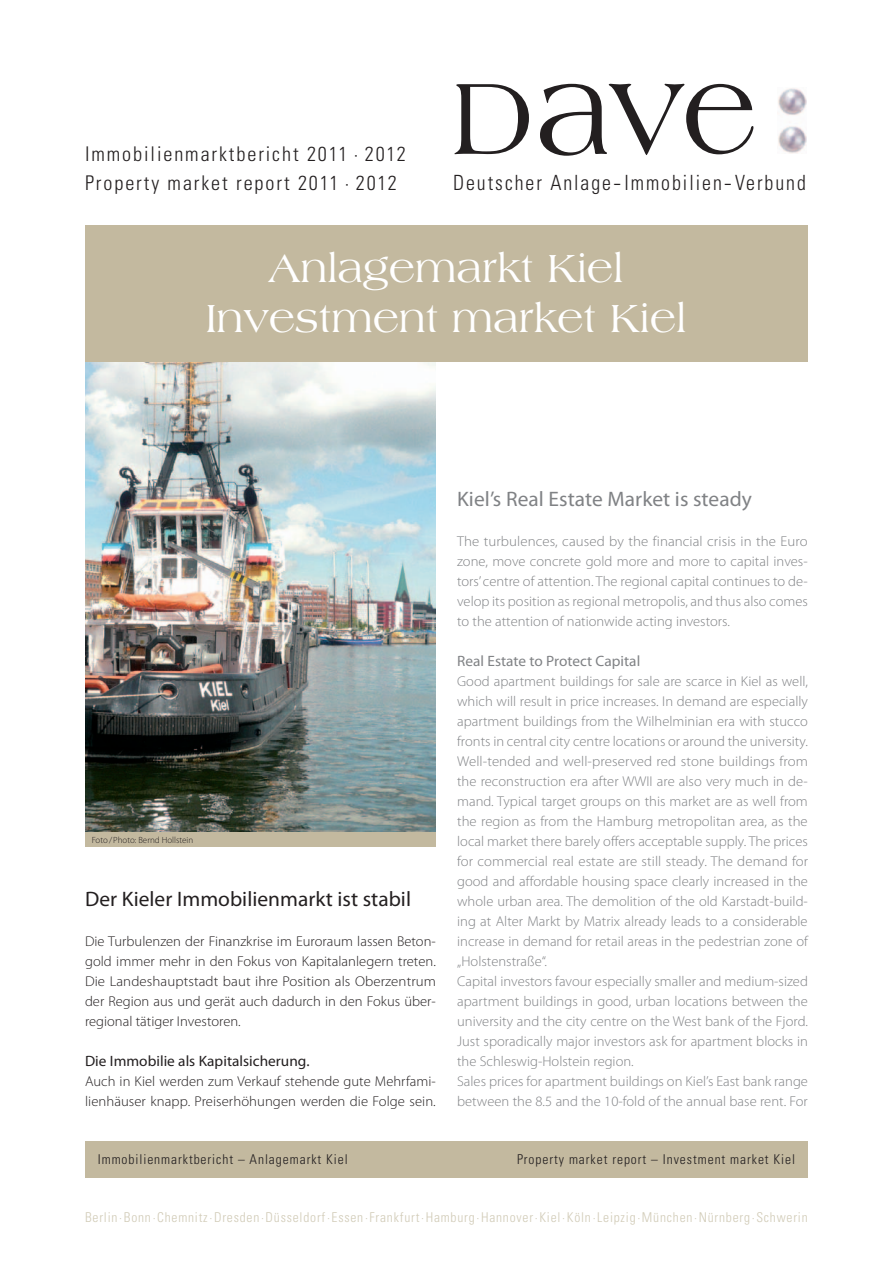
<style>
.page{position:relative;width:893px;height:1263px;background:#fff}
.page>*{position:absolute;margin:0;border:0;box-sizing:border-box;transform-origin:0 0}
.t1{font:130.8px "Americana";color:#231f20;scale:.95 1}
.t2{font:108px "Americana";color:#231f20;scale:.95 1}
.t3{font:42px/50.4px "Americana Std";letter-spacing:-.01em;color:#fff;text-align:center}
.t4{font:300 condensed 21px "Univers";letter-spacing:.1em;color:#231f20;scale:.95 1}
.t5{font:21px "Myriad Pro";color:#231f20}
.t6{font:21px "Myriad Pro";color:#808285}
.t7{font:300 condensed 20.25px/28.5px "Univers LT Std";letter-spacing:.095em;color:#231f20}
.t8{font:15px "Myriad Pro";color:#231f20}
.t9{font:15px "Myriad Pro";color:#808285}
.t10{font:300 14.25px/20px "Myriad Pro";color:#808285}
.t11{font:300 14.25px/20px "Myriad Pro";color:#231f20;text-align:justify}
.t12{font:300 14.25px/20px "Myriad Pro";color:#808285;text-align:justify;scale:1.04 1}
.t13{font:300 condensed 13.5px "Univers LT Std";letter-spacing:.06em;color:#d1cbb7}
.t14{font:300 condensed 13.5px "Univers LT Std";letter-spacing:.07em;color:#231f20}
.t15{font:300 9px "Myriad Pro";color:#231f20}
.s1{font-size:132.15px}
.s2{font-size:128.1px}
</style>
<div class="page">
<div style="left:85px;top:1142px;width:723px;height:36px;background:#c3b99f"></div>
<img style="left:85px;top:361px;width:351px;height:471px">
<img style="left:778px;top:88px;width:28px;height:66px">
<div style="left:85px;top:225px;width:723px;height:136px;background:#c3b99f"></div>
<div style="left:85px;top:832px;width:351px;height:14px;background:#c3b99f"></div>
<h3 class="t7" style="left:85px;top:140px;width:322px">Immobilienmarktbericht 2011 · 2012<br>Property market report 2011 · 2012</h3>
<h1 class="t1" style="left:535px;top:38px;width:235px">a<span class="s1">v</span><span class="s2">e</span></h1>
<h2 class="t2" style="left:452px;top:58px;width:87px">D</h2>
<h3 class="t4" style="left:453px;top:170px;width:373px">Deutscher Anlage-Immobilien-Verbund</h3>
<h3 class="t3" style="left:205px;top:244px;width:483px">Anlagemarkt Kiel<br>Investment market Kiel</h3>
<p class="t15" style="left:92px;top:834px;width:103px">Foto/Photo: Bernd Hollstein</p>
<h3 class="t5" style="left:85px;top:886px;width:328px">Der Kieler Immobilienmarkt ist stabil</h3>
<p class="t11" style="left:85px;top:932px;width:352px">Die Turbulenzen der Finanzkrise im Euroraum lassen Beton&shy;gold immer mehr in den Fokus von Kapitalanlegern treten.<br>Die Landeshauptstadt baut ihre Position als Oberzentrum der Region aus und gerät auch dadurch in den Fokus über&shy;regional tätiger Investoren.</p>
<p class="t8" style="left:85px;top:1052px;width:226px">Die Immobilie als Kapitalsicherung.</p>
<p class="t11" style="left:85px;top:1071px;width:352px">Auch in Kiel werden zum Verkauf stehende gute Mehrfami&shy;lienhäuser knapp. Preiserhöhungen werden die Folge sein.</p>
<h3 class="t6" style="left:457px;top:486px;width:296px">Kiel’s Real Estate Market is steady</h3>
<p class="t12" style="left:457px;top:532px;width:339px">The turbulences, caused by the financial crisis in the Euro zone, move concrete gold more and more to capital inves&shy;tors’ centre of attention. The regional capital continues to de&shy;velop its position as regional metropolis, and thus also comes to the attention of nationwide acting investors.</p>
<p class="t9" style="left:457px;top:652px;width:185px">Real Estate to Protect Capital</p>
<p class="t10" style="left:457px;top:672px;width:353px">Good apartment buildings for sale are scarce in Kiel as well, which will result in price increases. In demand are especially apartment buildings from the Wilhelminian era with stucco fronts in central city centre locations or around the university.<br>Well-tended and well-preserved red stone buildings from the reconstruction era after WWII are also very much in de&shy;mand. Typical target groups on this market are as well from the region as from the Hamburg metropolitan area, as the local market there barely offers acceptable supply. The prices for commercial real estate are still steady. The demand for good and affordable housing space clearly increased in the whole urban area. The demolition of the old Karstadt-build&shy;ing at Alter Markt by Matrix already leads to a considerable increase in demand for retail areas in the pedestrian zone of „Holstenstraße“.<br>Capital investors favour especially smaller and medium-sized apartment buildings in good, urban locations between the university and the city centre on the West bank of the Fjord.<br>Just sporadically major investors ask for apartment blocks in the Schleswig-Holstein region.<br>Sales prices for apartment buildings on Kiel’s East bank range between the 8.5 and the 10-fold of the annual base rent. For</p>
<p class="t14" style="left:98px;top:1151px;width:251px">Immobilienmarktbericht – Anlagemarkt Kiel</p>
<p class="t14" style="left:517px;top:1151px;width:280px">Property market report – Investment market Kiel</p>
<p class="t13" style="left:85px;top:1209px;width:724px">Berlin · Bonn · Chemnitz · Dresden · Düsseldorf · Essen · Frankfurt · Hamburg · Hannover · Kiel · Köln · Leipzig · München · Nürnberg · Schwerin</p>
</div>
